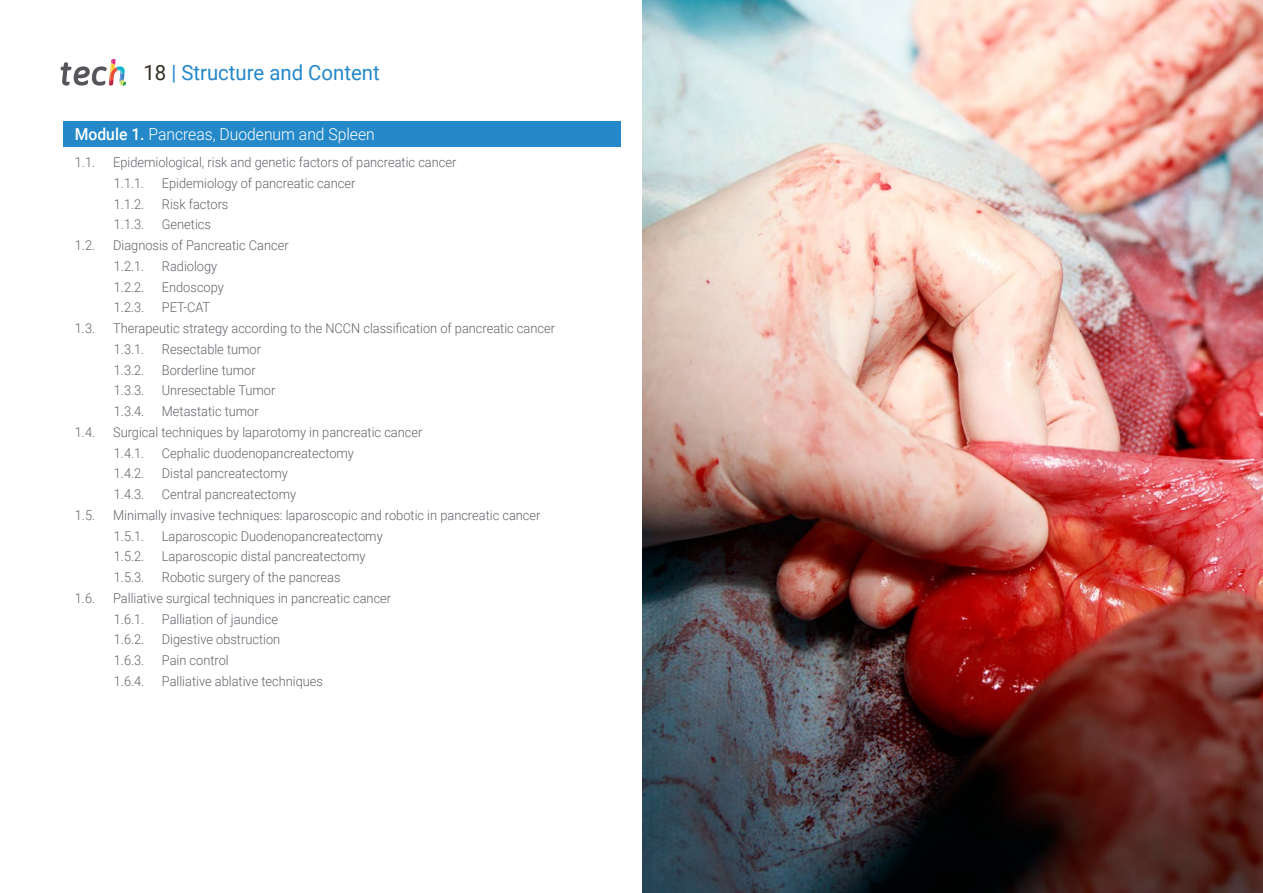
<style>
.page{position:relative;width:1263px;height:893px;background:#fff}
.page>*{position:absolute;margin:0;border:0;box-sizing:border-box;transform-origin:0 0}
.t1{font:21px "Roboto";color:#2488c9}
.t2{font:300 16.5px "Roboto";color:#fff;scale:.95 1}
.t3{font:300 13.5px/20.7px "Roboto";color:#61646a;scale:.95 1}
.s1{color:#312e20}
.s2{font-weight:500}
</style>
<div class="page">
<div style="left:64px;top:121px;width:557px;height:25px;background:#2488c9"></div>
<svg style="left:61px;top:59px;width:65px;height:27px"></svg>
<img style="left:642px;top:0;width:621px;height:893px">
<h1 class="t1" style="left:144px;top:57px;width:238px"><span class="s1">18</span> | Structure and Content</h1>
<p class="t2" style="left:75px;top:123px;width:317px"><span class="s2">Module 1.</span> Pancreas, Duodenum and Spleen</p>
<p class="t3" style="left:75px;top:151px;width:23px">1.1.</p>
<p class="t3" style="left:113px;top:151px;width:363px">Epidemiological, risk and genetic factors of pancreatic cancer<br>1.1.1.</p>
<p class="t3" style="left:162px;top:172px;width:205px">Epidemiology of pancreatic cancer</p>
<p class="t3" style="left:114px;top:193px;width:34px">1.1.2.</p>
<p class="t3" style="left:162px;top:193px;width:72px">Risk factors</p>
<p class="t3" style="left:114px;top:214px;width:34px">1.1.3.</p>
<p class="t3" style="left:162px;top:214px;width:53px">Genetics</p>
<p class="t3" style="left:75px;top:234px;width:23px">1.2.</p>
<p class="t3" style="left:113px;top:234px;width:186px">Diagnosis of Pancreatic Cancer<br>1.2.1.</p>
<p class="t3" style="left:162px;top:255px;width:60px">Radiology</p>
<p class="t3" style="left:114px;top:276px;width:34px">1.2.2.</p>
<p class="t3" style="left:162px;top:276px;width:67px">Endoscopy</p>
<p class="t3" style="left:114px;top:297px;width:34px">1.2.3.</p>
<p class="t3" style="left:162px;top:297px;width:52px">PET-CAT</p>
<p class="t3" style="left:75px;top:317px;width:23px">1.3.</p>
<p class="t3" style="left:113px;top:317px;width:467px">Therapeutic strategy according to the NCCN classification of pancreatic cancer<br>1.3.1.</p>
<p class="t3" style="left:162px;top:338px;width:106px">Resectable tumor</p>
<p class="t3" style="left:114px;top:359px;width:34px">1.3.2.</p>
<p class="t3" style="left:162px;top:359px;width:100px">Borderline tumor</p>
<p class="t3" style="left:114px;top:380px;width:34px">1.3.3.</p>
<p class="t3" style="left:162px;top:380px;width:121px">Unresectable Tumor</p>
<p class="t3" style="left:114px;top:400px;width:34px">1.3.4.</p>
<p class="t3" style="left:162px;top:400px;width:104px">Metastatic tumor</p>
<p class="t3" style="left:75px;top:421px;width:23px">1.4.</p>
<p class="t3" style="left:113px;top:421px;width:327px">Surgical techniques by laparotomy in pancreatic cancer<br>1.4.1.</p>
<p class="t3" style="left:162px;top:442px;width:204px">Cephalic duodenopancreatectomy</p>
<p class="t3" style="left:114px;top:463px;width:34px">1.4.2.</p>
<p class="t3" style="left:162px;top:463px;width:134px">Distal pancreatectomy</p>
<p class="t3" style="left:114px;top:483px;width:34px">1.4.3.</p>
<p class="t3" style="left:162px;top:483px;width:143px">Central pancreatectomy</p>
<p class="t3" style="left:75px;top:504px;width:23px">1.5.</p>
<p class="t3" style="left:113px;top:504px;width:451px">Minimally invasive techniques: laparoscopic and robotic in pancreatic cancer<br>1.5.1.</p>
<p class="t3" style="left:162px;top:525px;width:234px">Laparoscopic Duodenopancreatectomy</p>
<p class="t3" style="left:114px;top:546px;width:34px">1.5.2.</p>
<p class="t3" style="left:162px;top:546px;width:216px">Laparoscopic distal pancreatectomy</p>
<p class="t3" style="left:114px;top:566px;width:34px">1.5.3.</p>
<p class="t3" style="left:162px;top:566px;width:190px">Robotic surgery of the pancreas</p>
<p class="t3" style="left:75px;top:587px;width:23px">1.6.</p>
<p class="t3" style="left:113px;top:587px;width:294px">Palliative surgical techniques in pancreatic cancer<br>1.6.1.</p>
<p class="t3" style="left:162px;top:608px;width:124px">Palliation of jaundice</p>
<p class="t3" style="left:114px;top:629px;width:34px">1.6.2.</p>
<p class="t3" style="left:162px;top:629px;width:126px">Digestive obstruction</p>
<p class="t3" style="left:114px;top:649px;width:34px">1.6.3.</p>
<p class="t3" style="left:162px;top:649px;width:72px">Pain control</p>
<p class="t3" style="left:114px;top:670px;width:34px">1.6.4.</p>
<p class="t3" style="left:162px;top:670px;width:171px">Palliative ablative techniques</p>
</div>
